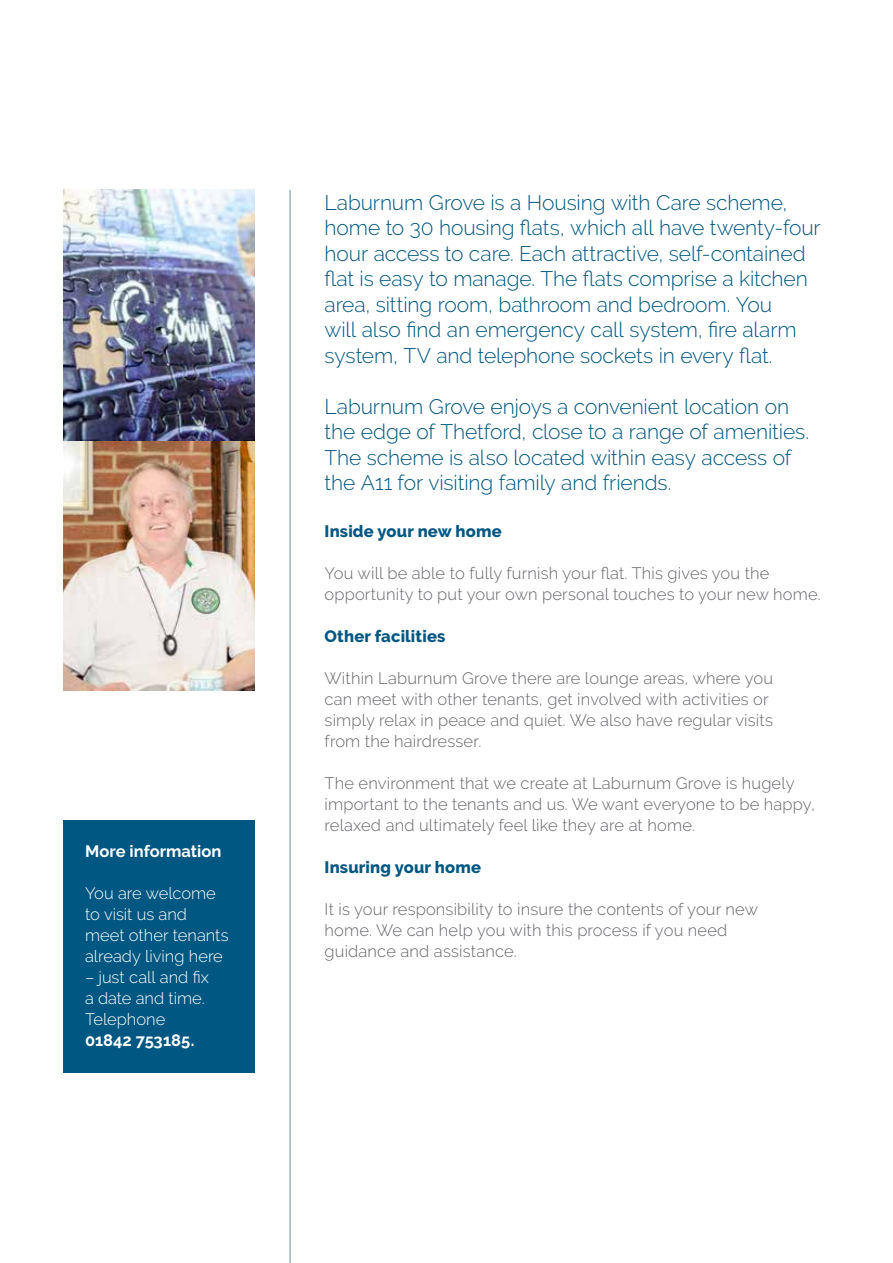
<style>
.page{position:relative;width:893px;height:1263px;background:#fff}
.page>*{position:absolute;margin:0;border:0;box-sizing:border-box;transform-origin:0 0}
.t1{font:300 21px/25.5px "Raleway";letter-spacing:-.005em;color:#005781}
.t2{font:300 16.5px/21px "Raleway";letter-spacing:.01em;color:#66656a}
.t3{font:300 16.5px/21px "Raleway";color:#fff}
.t4{font:800 16.5px "Raleway";letter-spacing:.01em;color:#005781}
.t5{font:700 16.5px "Raleway";color:#fff}
</style>
<div class="page">
<hr style="left:290px;top:190px;width:1px;height:1073px;background:#6f90a7">
<div style="left:64px;top:820px;width:191px;height:253px;background:#005781"></div>
<img style="left:64px;top:190px;width:191px;height:500px">
<p class="t5" style="left:85px;top:842px;width:138px">More information</p>
<p class="t3" style="left:85px;top:883px;width:145px">You are welcome to visit us and meet other tenants already living here</p>
<p class="t3" style="left:85px;top:967px;width:125px">– just call and fix a date and time.<br>Telephone</p>
<p class="t5" style="left:85px;top:1031px;width:111px">01842 753185.</p>
<p class="t1" style="left:325px;top:189px;width:498px">Laburnum Grove is a Housing with Care scheme, home to 30 housing flats, which all have twenty-four hour access to care. Each attractive, self-contained flat is easy to manage. The flats comprise a kitchen area, sitting room, bathroom and bedroom. You<br>will also find an emergency call system, fire alarm system, TV and telephone sockets in every flat.</p>
<p class="t1" style="left:325px;top:393px;width:486px">Laburnum Grove enjoys a convenient location on the edge of Thetford, close to a range of amenities.<br>The scheme is also located within easy access of the A11 for visiting family and friends.</p>
<p class="t4" style="left:325px;top:521px;width:179px">Inside your new home</p>
<p class="t2" style="left:325px;top:562px;width:498px">You will be able to fully furnish your flat. This gives you the opportunity to put your own personal touches to your new home.</p>
<p class="t4" style="left:325px;top:626px;width:122px">Other facilities</p>
<p class="t2" style="left:325px;top:667px;width:450px">Within Laburnum Grove there are lounge areas, where you can meet with other tenants, get involved with activities or simply relax in peace and quiet. We also have regular visits from the hairdresser.</p>
<p class="t2" style="left:325px;top:772px;width:492px">The environment that we create at Laburnum Grove is hugely important to the tenants and us. We want everyone to be happy, relaxed and ultimately feel like they are at home.</p>
<p class="t4" style="left:325px;top:857px;width:158px">Insuring your home</p>
<p class="t2" style="left:325px;top:898px;width:435px">It is your responsibility to insure the contents of your new home. We can help you with this process if you need guidance and assistance.</p>
</div>
